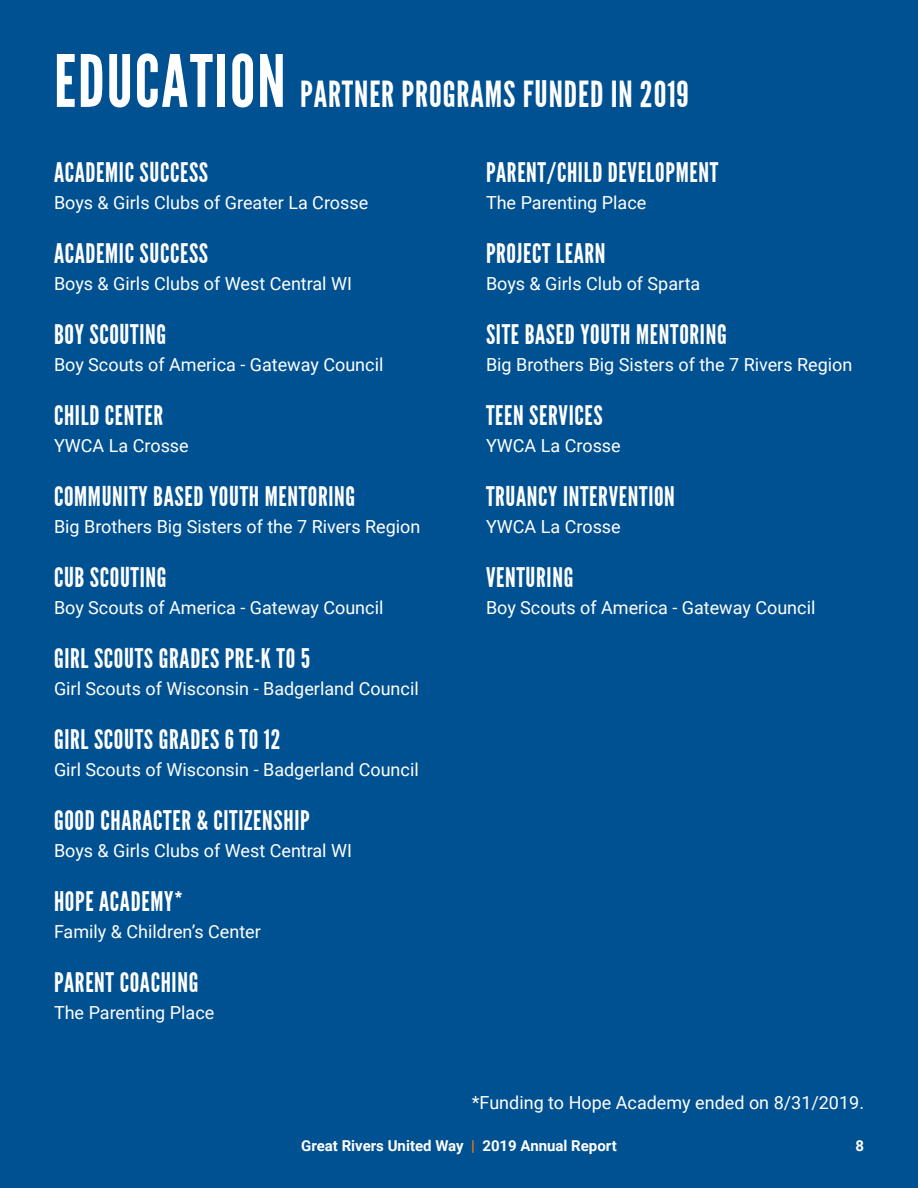
<style>
.page{position:relative;width:918px;height:1188px;background:#005191}
.page>*{position:absolute;margin:0;border:0;box-sizing:border-box;transform-origin:0 0}
.t1{font:36px "League Gothic";letter-spacing:.025em;color:#fff}
.t2{font:27px "League Gothic";letter-spacing:.025em;color:#fff}
.t3{font:18px "Roboto";color:#fff}
.t4{font:700 15px "Roboto";color:#fff}
.s1{font-size:72px}
.s2{color:#f57814}
</style>
<div class="page">
<h1 class="t1" style="left:54px;top:73px;width:636px"><span class="s1">EDUCATION</span> PARTNER PROGRAMS FUNDED IN 2019</h1>
<h2 class="t2" style="left:54px;top:157px;width:156px">ACADEMIC SUCCESS</h2>
<p class="t3" style="left:54px;top:190px;width:316px">Boys &amp; Girls Clubs of Greater La Crosse</p>
<h2 class="t2" style="left:54px;top:238px;width:156px">ACADEMIC SUCCESS</h2>
<p class="t3" style="left:54px;top:271px;width:300px">Boys &amp; Girls Clubs of West Central WI</p>
<h2 class="t2" style="left:54px;top:319px;width:114px">BOY SCOUTING</h2>
<p class="t3" style="left:54px;top:352px;width:331px">Boy Scouts of America - Gateway Council</p>
<h2 class="t2" style="left:54px;top:400px;width:111px">CHILD CENTER</h2>
<p class="t3" style="left:54px;top:433px;width:136px">YWCA La Crosse</p>
<h2 class="t2" style="left:54px;top:481px;width:303px">COMMUNITY BASED YOUTH MENTORING</h2>
<p class="t3" style="left:54px;top:514px;width:368px">Big Brothers Big Sisters of the 7 Rivers Region</p>
<h2 class="t2" style="left:54px;top:562px;width:114px">CUB SCOUTING</h2>
<p class="t3" style="left:54px;top:595px;width:331px">Boy Scouts of America - Gateway Council</p>
<h2 class="t2" style="left:54px;top:643px;width:258px">GIRL SCOUTS GRADES PRE-K TO 5</h2>
<p class="t3" style="left:54px;top:676px;width:366px">Girl Scouts of Wisconsin - Badgerland Council</p>
<h2 class="t2" style="left:54px;top:724px;width:228px">GIRL SCOUTS GRADES 6 TO 12</h2>
<p class="t3" style="left:54px;top:757px;width:366px">Girl Scouts of Wisconsin - Badgerland Council</p>
<h2 class="t2" style="left:54px;top:805px;width:257px">GOOD CHARACTER &amp; CITIZENSHIP</h2>
<p class="t3" style="left:54px;top:838px;width:300px">Boys &amp; Girls Clubs of West Central WI</p>
<h2 class="t2" style="left:54px;top:886px;width:130px">HOPE ACADEMY*</h2>
<p class="t3" style="left:54px;top:919px;width:208px">Family &amp; Children’s Center</p>
<h2 class="t2" style="left:54px;top:967px;width:146px">PARENT COACHING</h2>
<p class="t3" style="left:54px;top:1000px;width:162px">The Parenting Place</p>
<h2 class="t2" style="left:486px;top:157px;width:234px">PARENT/CHILD DEVELOPMENT</h2>
<p class="t3" style="left:486px;top:190px;width:162px">The Parenting Place</p>
<h2 class="t2" style="left:486px;top:238px;width:121px">PROJECT LEARN</h2>
<p class="t3" style="left:486px;top:271px;width:216px">Boys &amp; Girls Club of Sparta</p>
<h2 class="t2" style="left:486px;top:319px;width:242px">SITE BASED YOUTH MENTORING</h2>
<p class="t3" style="left:486px;top:352px;width:368px">Big Brothers Big Sisters of the 7 Rivers Region</p>
<h2 class="t2" style="left:486px;top:400px;width:118px">TEEN SERVICES</h2>
<p class="t3" style="left:486px;top:433px;width:136px">YWCA La Crosse</p>
<h2 class="t2" style="left:486px;top:481px;width:190px">TRUANCY INTERVENTION</h2>
<p class="t3" style="left:486px;top:514px;width:136px">YWCA La Crosse</p>
<h2 class="t2" style="left:486px;top:562px;width:89px">VENTURING</h2>
<p class="t3" style="left:486px;top:595px;width:331px">Boy Scouts of America - Gateway Council</p>
<p class="t3" style="left:472px;top:1090px;width:394px">*Funding to Hope Academy ended on 8/31/2019.</p>
<p class="t4" style="left:301px;top:1135px;width:317px">Great Rivers United Way <span class="s2">|</span> 2019 Annual Report</p>
<p class="t4" style="left:855px;top:1135px;width:10px">8</p>
</div>
